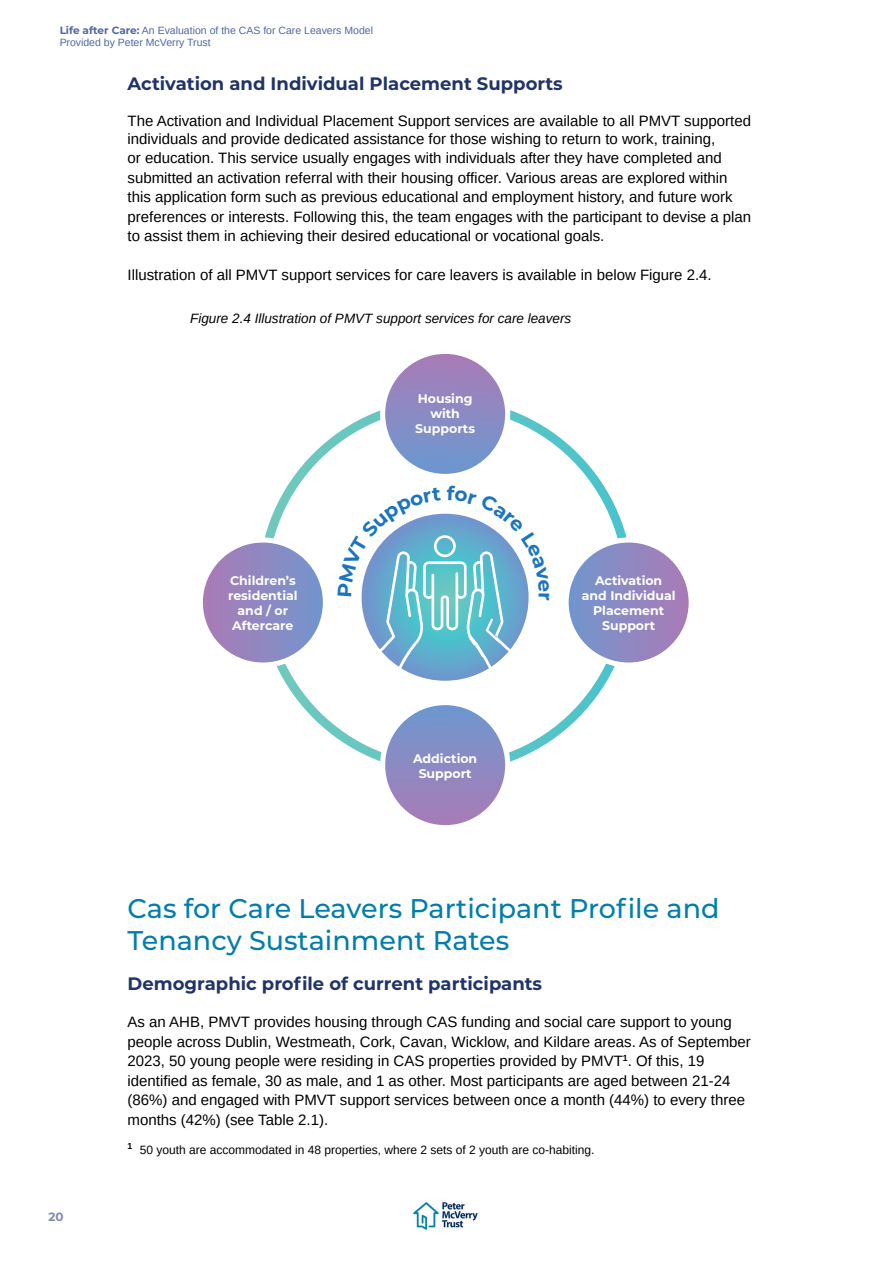
<style>
.page{position:relative;width:893px;height:1263px;background:#fff}
.page>*{position:absolute;margin:0;border:0;box-sizing:border-box;transform-origin:0 0}
.t1{font:500 27px/32.4px "Montserrat";color:#007eab}
.t2{font:700 18px "Montserrat";color:#213468}
.t3{font:15px/19.5px "Arimo";color:#000}
.t4{font:italic 13.5px "Arimo";color:#000}
.t5{font:700 12.45px/15px "Montserrat";color:#fff;text-align:center}
.t6{font:12px "Arimo";color:#000}
.t7{font:700 12px "Montserrat";color:#213468}
.t8{font:10.5px/12.6px "Arimo";color:#25408f}
.s1{font-family:"Montserrat";font-weight:700}
</style>
<div class="page">
<img style="left:413px;top:1201px;width:65px;height:30px">
<svg style="left:265px;top:410px;width:362px;height:352px"></svg>
<svg style="left:566px;top:540px;width:125px;height:125px;background:#948ec4"></svg>
<div style="left:564px;top:537px;width:130px;height:131px;border:5px solid #fff;border-radius:50%"></div>
<svg style="left:383px;top:351px;width:125px;height:125px;background:#9090c6"></svg>
<div style="left:380px;top:349px;width:130px;height:130px;border:5px solid #fff;border-radius:50%"></div>
<svg style="left:383px;top:703px;width:125px;height:125px;background:#918fc5"></svg>
<div style="left:380px;top:700px;width:130px;height:130px;border:5px solid #fff;border-radius:50%"></div>
<svg style="left:200px;top:540px;width:125px;height:125px;background:#958ec4"></svg>
<div style="left:198px;top:537px;width:130px;height:131px;border:5px solid #fff;border-radius:50%"></div>
<svg style="left:338px;top:486px;width:211px;height:199px"></svg>
<p class="t8" style="left:60px;top:24px;width:315px"><span class="s1">Life after Care:</span> An Evaluation of the CAS for Care Leavers Model<br>Provided by Peter McVerry Trust</p>
<p class="t2" style="left:128px;top:70px;width:437px">Activation and Individual Placement Supports</p>
<p class="t3" style="left:128px;top:112px;width:625px;line-height:18px">The Activation and Individual Placement Support services are available to all PMVT supported individuals and provide dedicated assistance for those wishing to return to work, training,</p>
<p class="t3" style="left:128px;top:148px;width:625px">or education. This service usually engages with individuals after they have completed and submitted an activation referral with their housing officer. Various areas are explored within this application form such as previous educational and employment history, and future work preferences or interests. Following this, the team engages with the participant to devise a plan to assist them in achieving their desired educational or vocational goals.</p>
<p class="t3" style="left:128px;top:265px;width:586px">Illustration of all PMVT support services for care leavers is available in below Figure 2.4.</p>
<p class="t4" style="left:190px;top:310px;width:383px">Figure 2.4 Illustration of PMVT support services for care leavers</p>
<p class="t5" style="left:228px;top:572px;width:71px">Children’s residential and / or<br>Aftercare</p>
<p class="t5" style="left:415px;top:391px;width:61px">Housing with<br>Supports</p>
<p class="t5" style="left:413px;top:750px;width:66px">Addiction<br>Support</p>
<p class="t5" style="left:582px;top:572px;width:95px">Activation and Individual<br>Placement<br>Support</p>
<p class="t7" style="left:49px;top:1208px;width:17px">20</p>
<p class="t1" style="left:128px;top:891px;width:593px">Cas for Care Leavers Participant Profile and<br>Tenancy Sustainment Rates</p>
<p class="t2" style="left:128px;top:970px;width:416px">Demographic profile of current participants</p>
<p class="t3" style="left:128px;top:1012px;width:625px">As an AHB, PMVT provides housing through CAS funding and social care support to young people across Dublin, Westmeath, Cork, Cavan, Wicklow, and Kildare areas. As of September 2023, 50 young people were residing in CAS properties provided by PMVT<sup>1</sup>. Of this, 19 identified as female, 30 as male, and 1 as other. Most participants are aged between 21-24 (86%) and engaged with PMVT support services between once a month (44%) to every three months (42%) (see Table 2.1).</p>
<p class="t6" style="left:128px;top:1142px;width:469px"><sup>1</sup> 50 youth are accommodated in 48 properties, where 2 sets of 2 youth are co-habiting.</p>
</div>
